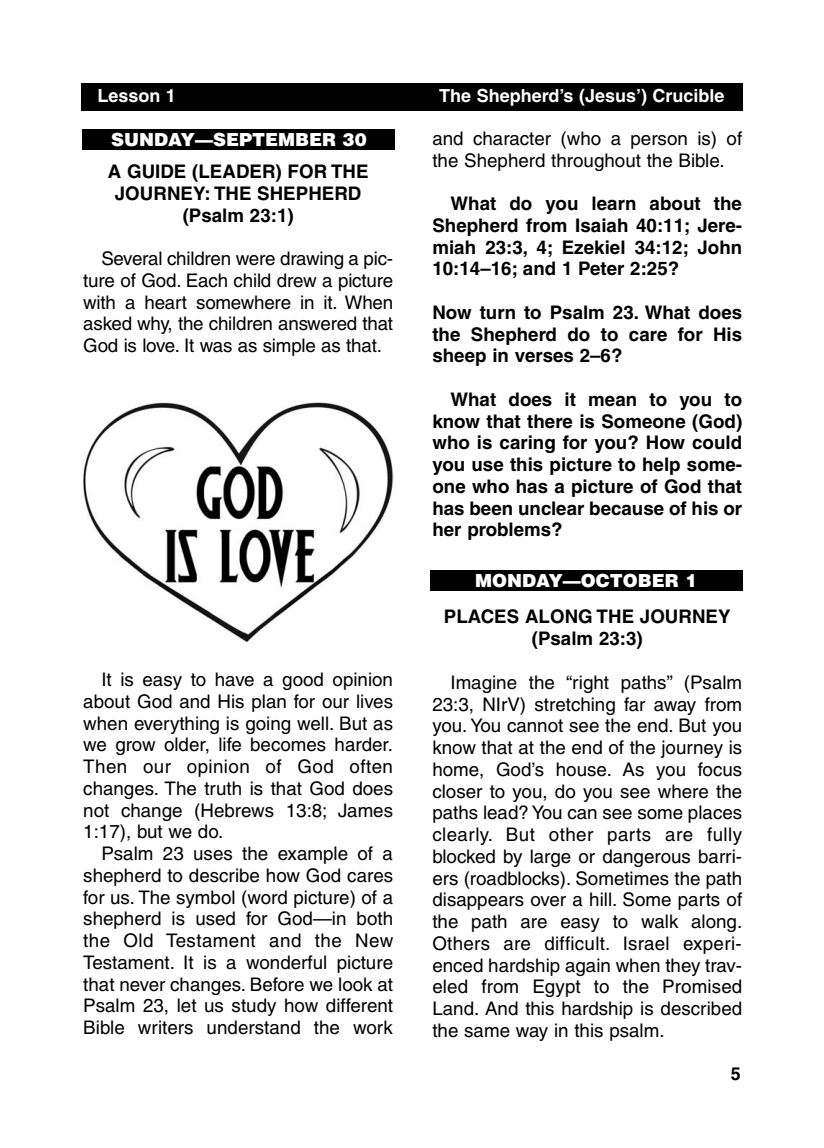
<style>
.page{position:relative;width:824px;height:1148px;background:#fff}
.page>*{position:absolute;margin:0;border:0;box-sizing:border-box;transform-origin:0 0}
.t1{font:18.75px/21.8px "Helvetica";color:#000;text-align:justify}
.t2{font:700 18.75px/21.8px "Helvetica";color:#000;text-align:justify}
.t3{font:700 18px "Helvetica";color:#fff}
.t4{font:900 18px "Helvetica";color:#fff}
.t5{font:700 18px "Helvetica";color:#000}
</style>
<div class="page">
<div style="left:81px;top:83px;width:662px;height:27px;background:#000"></div>
<div style="left:83px;top:130px;width:312px;height:20px;background:#000"></div>
<img style="left:83px;top:402px;width:311px;height:241px">
<div style="left:430px;top:570px;width:312px;height:20px;background:#000"></div>
<p class="t3" style="left:97px;top:89px;width:80px">Lesson 1</p>
<p class="t3" style="left:439px;top:89px;width:286px">The Shepherd’s (Jesus’) Crucible</p>
<p class="t4" style="left:111px;top:130px;width:257px">SUNDAY—SEPTEMBER 30</p>
<p class="t2" style="left:108px;top:162px;width:262px;text-align:center">A GUIDE (LEADER) FOR THE<br>JOURNEY: THE SHEPHERD (Psalm 23:1)</p>
<p class="t1" style="left:83px;top:249px;width:311px;text-indent:18px">Several children were drawing a pic&shy;ture of God. Each child drew a picture with a heart somewhere in it. When asked why, the children answered that God is love. It was as simple as that.</p>
<p class="t1" style="left:83px;top:670px;width:311px;text-indent:18px">It is easy to have a good opinion about God and His plan for our lives when everything is going well. But as we grow older, life becomes harder.<br>Then our opinion of God often changes. The truth is that God does not change (Hebrews 13:8; James 1:17), but we do.</p>
<p class="t1" style="left:83px;top:844px;width:311px;text-indent:18px">Psalm 23 uses the example of a shepherd to describe how God cares for us. The symbol (word picture) of a shepherd is used for God—in both the Old Testament and the New Testament. It is a wonderful picture that never changes. Before we look at Psalm 23, let us study how different Bible writers understand the work</p>
<p class="t1" style="left:432px;top:129px;width:311px">and character (who a person is) of the Shepherd throughout the Bible.</p>
<p class="t2" style="left:432px;top:194px;width:311px;text-indent:18px">What do you learn about the Shepherd from Isaiah 40:11; Jere&shy;miah 23:3, 4; Ezekiel 34:12; John 10:14–16; and 1 Peter 2:25?</p>
<p class="t2" style="left:432px;top:303px;width:311px">Now turn to Psalm 23. What does the Shepherd do to care for His sheep in verses 2–6?</p>
<p class="t2" style="left:432px;top:390px;width:311px;text-indent:18px">What does it mean to you to know that there is Someone (God) who is caring for you? How could you use this picture to help some&shy;one who has a picture of God that has been unclear because of his or her problems?</p>
<p class="t4" style="left:475px;top:570px;width:224px">MONDAY—OCTOBER 1</p>
<p class="t2" style="left:444px;top:607px;width:288px;text-align:center">PLACES ALONG THE JOURNEY (Psalm 23:3)</p>
<p class="t1" style="left:432px;top:673px;width:311px;text-indent:18px">Imagine the “right paths” (Psalm 23:3, NIrV) stretching far away from you. You cannot see the end. But you know that at the end of the journey is home, God’s house. As you focus closer to you, do you see where the paths lead? You can see some places clearly. But other parts are fully blocked by large or dangerous barri&shy;ers (roadblocks). Sometimes the path disappears over a hill. Some parts of the path are easy to walk along.<br>Others are difficult. Israel experi&shy;enced hardship again when they trav&shy;eled from Egypt to the Promised Land. And this hardship is described the same way in this psalm.</p>
<p class="t5" style="left:730px;top:1066px;width:12px">5</p>
</div>
